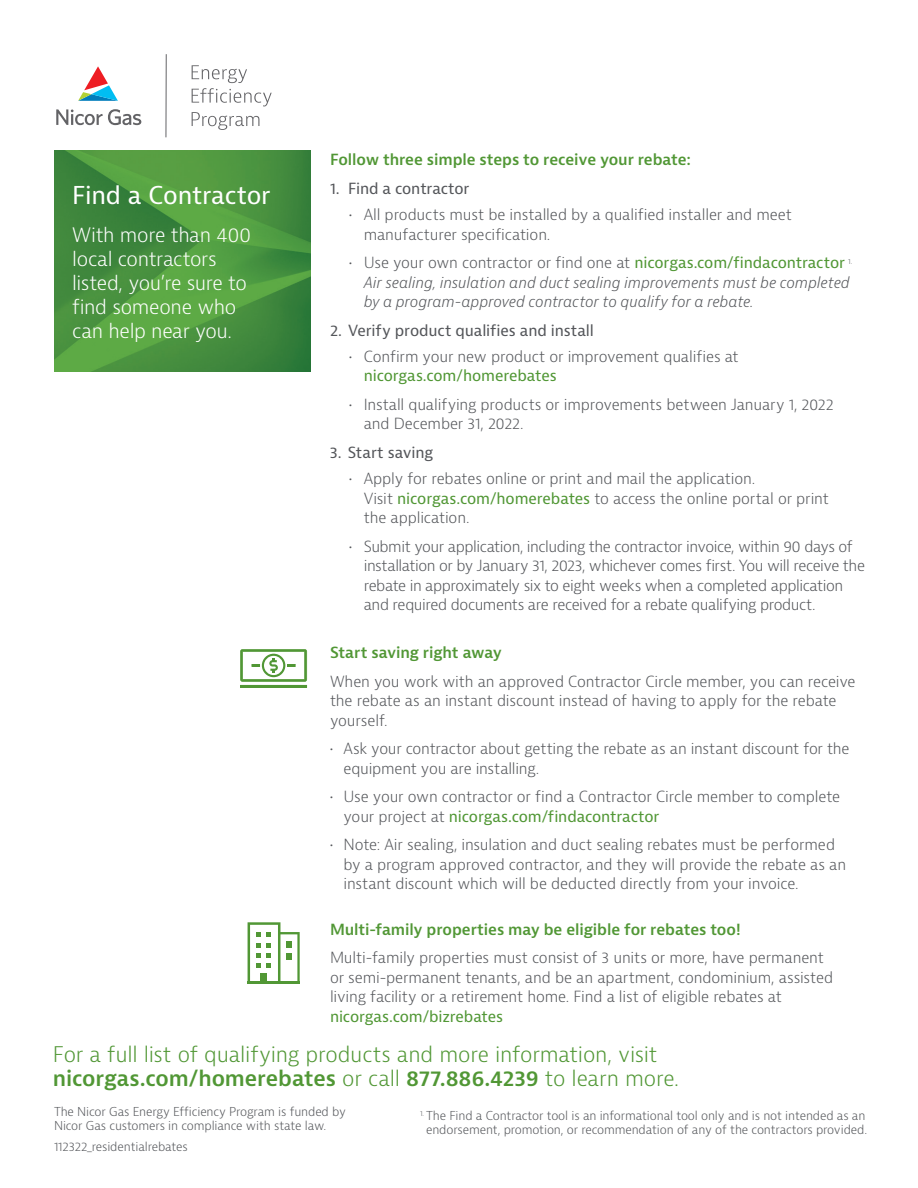
<style>
.page{position:relative;width:918px;height:1188px;background:#fff}
.page>*{position:absolute;margin:0;border:0;box-sizing:border-box;transform-origin:0 0}
.t1{font:24px "Bernina Sans";letter-spacing:-.01em;color:#fff}
.t2{font:300 21px/24px "Bernina Sans";letter-spacing:-.01em;color:#519735}
.t3{font:300 19.5px/24px "Bernina Sans";letter-spacing:-.02em;color:#fff}
.t4{font:300 15px/19.5px "Bernina Sans";letter-spacing:-.015em;color:#54565a}
.t5{font:italic 300 15px/19.5px "Bernina Sans";letter-spacing:-.01em;color:#54565a}
.t6{font:600 15px "Bernina Sans";letter-spacing:-.005em;color:#519735}
.t7{font:15px "Bernina Sans";letter-spacing:-.005em;color:#54565a}
.t8{font:15px "Bernina Sans";letter-spacing:-.01em;color:#519735}
.t9{font:300 12px/14.4px "Bernina Sans";letter-spacing:-.01em;color:#54565a}
.s1{font-style:normal}
.s2{font-weight:400;font-style:normal;color:#519735}
.s3{font-weight:400;color:#519735}
.s4{font-weight:600}
</style>
<div class="page">
<img style="left:54px;top:151px;width:257px;height:221px">
<svg style="left:248px;top:922px;width:52px;height:62px"></svg>
<hr style="left:240px;top:685px;width:67px;height:3px;background:#519735">
<svg style="left:240px;top:649px;width:67px;height:33px"></svg>
<svg style="left:192px;top:65px;width:80px;height:41px"></svg>
<svg style="left:192px;top:112px;width:67px;height:18px"></svg>
<hr style="left:165px;top:54px;width:2px;height:83px;background:#636366">
<svg style="left:78px;top:66px;width:40px;height:35px"></svg>
<svg style="left:56px;top:109px;width:85px;height:16px"></svg>
<h1 class="t1" style="left:72px;top:180px;width:200px">Find a Contractor</h1>
<h3 class="t3" style="left:72px;top:223px;width:181px">With more than 400 local contractors listed, you’re sure to find someone who can help near you.</h3>
<p class="t6" style="left:330px;top:150px;width:363px">Follow three simple steps to receive your rebate:</p>
<p class="t7" style="left:330px;top:179px;width:141px">1. Find a contractor</p>
<p class="t4" style="left:364px;top:205px;width:430px;text-indent:-15px">• All products must be installed by a qualified installer and meet manufacturer specification.</p>
<p class="t5" style="left:364px;top:253px;width:490px;text-indent:-15px"><span class="s1">• Use your own contractor or find one at</span> <span class="s2">nicorgas.com/findacontractor</span> <sup>1.<br></sup>Air sealing, insulation and duct sealing improvements must be completed by a program-approved contractor to qualify for a rebate.</p>
<p class="t7" style="left:330px;top:320px;width:265px">2. Verify product qualifies and install</p>
<p class="t4" style="left:349px;top:347px;width:391px">• Confirm your new product or improvement qualifies at</p>
<p class="t8" style="left:364px;top:366px;width:195px">nicorgas.com/homerebates</p>
<p class="t4" style="left:364px;top:395px;width:472px;text-indent:-15px">• Install qualifying products or improvements between January 1, 2022 and December 31, 2022.</p>
<p class="t7" style="left:330px;top:443px;width:105px">3. Start saving</p>
<p class="t4" style="left:364px;top:469px;width:467px;text-indent:-15px">• Apply for rebates online or print and mail the application.<br>Visit <span class="s3">nicorgas.com/homerebates</span> to access the online portal or print the application.</p>
<p class="t4" style="left:364px;top:537px;width:503px;text-indent:-15px">• Submit your application, including the contractor invoice, within 90 days of installation or by January 31, 2023, whichever comes first. You will receive the rebate in approximately six to eight weeks when a completed application and required documents are received for a rebate qualifying product.</p>
<p class="t6" style="left:330px;top:643px;width:173px">Start saving right away</p>
<p class="t4" style="left:330px;top:672px;width:527px">When you work with an approved Contractor Circle member, you can receive the rebate as an instant discount instead of having to apply for the rebate yourself.</p>
<p class="t4" style="left:344px;top:739px;width:508px;text-indent:-14px">• Ask your contractor about getting the rebate as an instant discount for the equipment you are installing.</p>
<p class="t4" style="left:344px;top:787px;width:498px;text-indent:-14px">• Use your own contractor or find a Contractor Circle member to complete your project at <span class="s3">nicorgas.com/findacontractor</span></p>
<p class="t4" style="left:344px;top:835px;width:504px;text-indent:-14px">• Note: Air sealing, insulation and duct sealing rebates must be performed by a program approved contractor, and they will provide the rebate as an instant discount which will be deducted directly from your invoice.</p>
<p class="t6" style="left:330px;top:920px;width:412px">Multi-family properties may be eligible for rebates too!</p>
<p class="t4" style="left:330px;top:948px;width:505px">Multi-family properties must consist of 3 units or more, have permanent or semi-permanent tenants, and be an apartment, condominium, assisted living facility or a retirement home. Find a list of eligible rebates at</p>
<p class="t8" style="left:330px;top:1007px;width:175px">nicorgas.com/bizrebates</p>
<h2 class="t2" style="left:53px;top:1043px;width:628px">For a full list of qualifying products and more information, visit <span class="s4">nicorgas.com/homerebates</span> or call <span class="s4">877.886.4239</span> to learn more.</h2>
<p class="t9" style="left:420px;top:1108px;width:448px;text-align:center"><sup>1.</sup> The Find a Contractor tool is an informational tool only and is not intended as an endorsement, promotion, or recommendation of any of the contractors provided.</p>
<p class="t9" style="left:54px;top:1104px;width:294px">The Nicor Gas Energy Efficiency Program is funded by<br>Nicor Gas customers in compliance with state law.</p>
<p class="t9" style="left:54px;top:1140px;width:135px">112322_residentialrebates</p>
</div>
